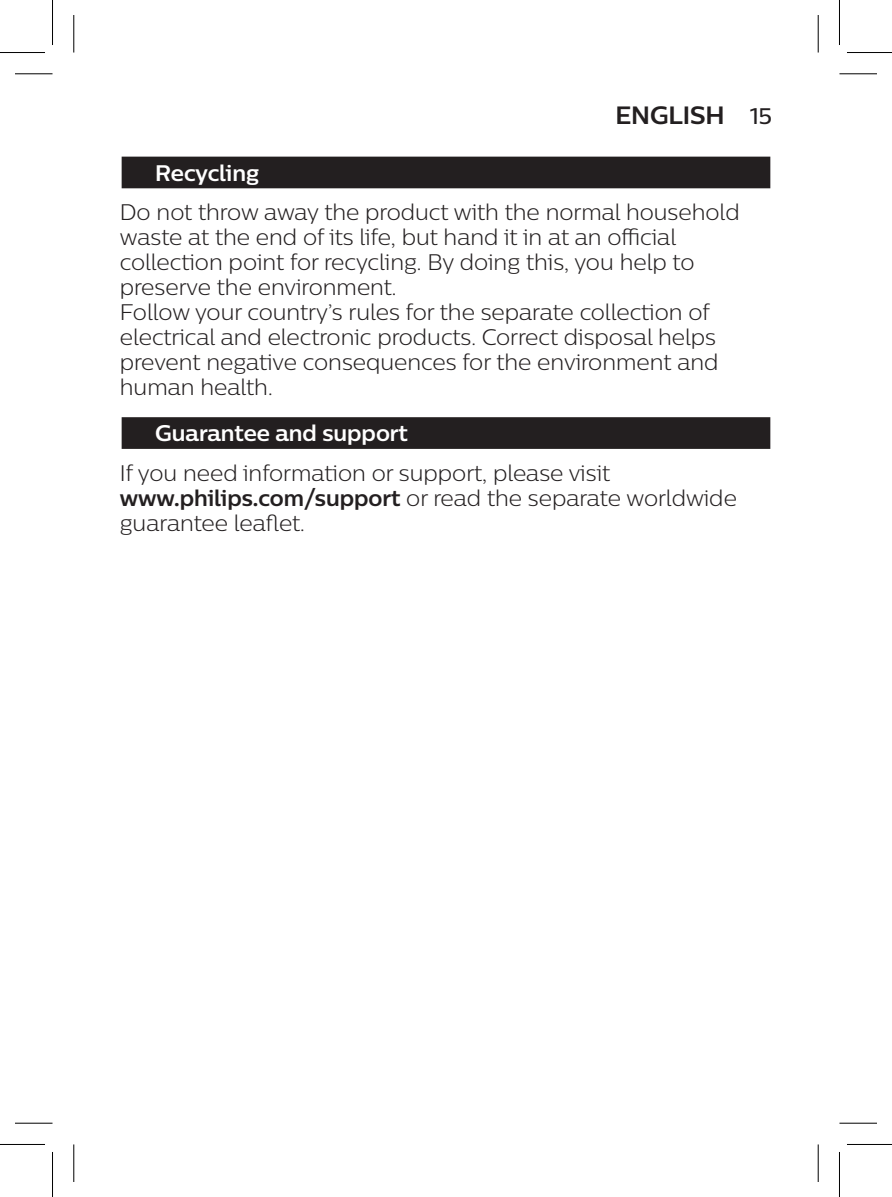
<style>
.page{position:relative;width:892px;height:1197px;background:#fff}
.page>*{position:absolute;margin:0;border:0;box-sizing:border-box;transform-origin:0 0}
.org_Titleright{font:700 25px "Centrale Sans";color:#231f20}
.chapter-paragraph{font:300 22.5px/25px "Centrale Sans";color:#231f20}
.chapter-title-paragr{font:700 22.5px "Centrale Sans";color:#fff}
.org_Pageright{font:500 22.5px "Centrale Sans";color:#231f20}
.s1{font-weight:700}
</style>
<div class="page">
<svg style="left:121px;top:156px;width:650px;height:33px"></svg>
<div style="left:122px;top:157px;width:648px;height:31px;background:#231f20"></div>
<div style="left:122px;top:417px;width:648px;height:32px;background:#231f20"></div>
<hr style="left:15px;top:73px;width:37px;height:1px;background:#000">
<hr style="left:839px;top:73px;width:38px;height:1px;background:#000">
<hr style="left:15px;top:1122px;width:37px;height:1px;background:#000">
<hr style="left:839px;top:1122px;width:38px;height:1px;background:#000">
<hr style="left:73px;top:15px;width:1px;height:37px;background:#000">
<hr style="left:73px;top:1144px;width:1px;height:37px;background:#000">
<hr style="left:817px;top:15px;width:1px;height:37px;background:#000">
<hr style="left:817px;top:1144px;width:1px;height:37px;background:#000">
<hr style="left:0;top:52px;width:45px;height:1px;background:#000">
<hr style="left:847px;top:52px;width:45px;height:1px;background:#000">
<hr style="left:0;top:1143px;width:45px;height:1px;background:#000">
<hr style="left:847px;top:1143px;width:45px;height:1px;background:#000">
<hr style="left:52px;top:0;width:1px;height:45px;background:#000">
<hr style="left:52px;top:1151px;width:1px;height:45px;background:#000">
<hr style="left:839px;top:0;width:1px;height:45px;background:#000">
<hr style="left:839px;top:1151px;width:1px;height:45px;background:#000">
<p class="org_Titleright" style="left:615px;top:99px;width:111px">ENGLISH</p>
<p class="org_Pageright" style="left:750px;top:102px;width:23px">15</p>
<p class="chapter-title-paragr" style="left:155px;top:158px;width:105px">Recycling</p>
<p class="chapter-paragraph" style="left:120px;top:199px;width:621px">Do not throw away the product with the normal household waste at the end of its life, but hand it in at an official collection point for recycling. By doing this, you help to preserve the environment.</p>
<p class="chapter-paragraph" style="left:120px;top:299px;width:600px">Follow your country’s rules for the separate collection of electrical and electronic products. Correct disposal helps prevent negative consequences for the environment and human health.</p>
<p class="chapter-title-paragr" style="left:155px;top:419px;width:254px">Guarantee and support</p>
<p class="chapter-paragraph" style="left:120px;top:459px;width:618px">If you need information or support, please visit <span class="s1">www.philips.com/support</span> or read the separate worldwide guarantee leaflet.</p>
</div>
